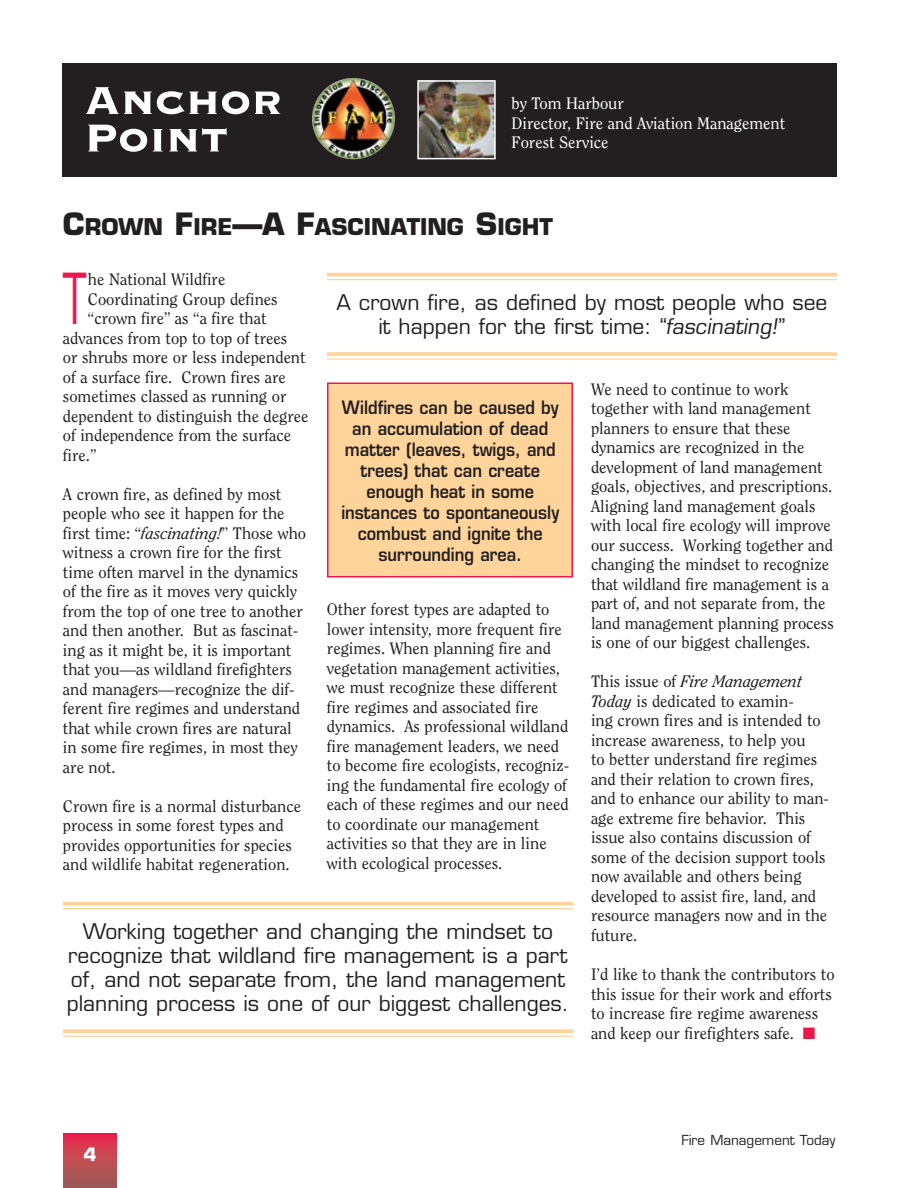
<style>
.page{position:relative;width:918px;height:1188px;background:#fff}
.page>*{position:absolute;margin:0;border:0;box-sizing:border-box;transform-origin:0 0}
.t1{font:68.55px "Eurostile";color:#ed174f;scale:.6 1}
.t2{font:51px/37.5px "Copperplate Thirty Three BC";color:#fff}
.t3{font:700 22.5px "Eurostile";color:#231f20}
.t4{font:21px/24px "Eurostile";color:#231f20;text-align:center}
.t5{font:600 18px/21px "Eurostile";color:#231f20;text-align:center;scale:.9 1}
.t6{font:700 18px "Eurostile";color:#fff}
.t7{font:16.5px/19.5px "Clearface";color:#231f20}
.t8{font:16.5px/19.5px "Clearface";color:#fff}
.t9{font:13.5px "Eurostile";color:#231f20}
.s1{font-size:30px}
.s2{font-style:italic}
</style>
<div class="page">
<svg style="left:63px;top:1134px;width:54px;height:54px;background:#c04752"></svg>
<div style="left:63px;top:63px;width:774px;height:113px;background:#231f20"></div>
<img style="left:420px;top:83px;width:73px;height:73px">
<div style="left:417px;top:80px;width:79px;height:79px;border:2px solid #fff"></div>
<img style="left:312px;top:78px;width:83px;height:81px">
<div style="left:327px;top:382px;width:246px;height:196px;background:#ffd49b;border:2px solid #ed174f"></div>
<svg style="left:327px;top:276px;width:510px;height:1px"></svg>
<hr style="left:327px;top:273px;width:510px;height:3px;background:#ffd49b">
<hr style="left:327px;top:279px;width:510px;height:1px;background:#ffd49b">
<svg style="left:327px;top:352px;width:510px;height:4px;background:#ffd6a0"></svg>
<hr style="left:327px;top:358px;width:510px;height:2px;background:#ffd49b">
<svg style="left:63px;top:902px;width:510px;height:4px;background:#ffd8a6"></svg>
<hr style="left:63px;top:908px;width:510px;height:1px;background:#ffd49b">
<svg style="left:63px;top:1035px;width:510px;height:1px"></svg>
<svg style="left:63px;top:1029px;width:510px;height:4px;background:#ffd7a2"></svg>
<hr style="left:63px;top:1036px;width:510px;height:1px;background:#ffd49b">
<h2 class="t2" style="left:84px;top:82px;width:200px">Anchor<br>Point</h2>
<p class="t8" style="left:512px;top:94px;width:275px">by Tom Harbour<br>Director, Fire and Aviation Management<br>Forest Service</p>
<h3 class="t3" style="left:63px;top:213px;width:491px"><span class="s1">C</span>ROWN <span class="s1">F</span>IRE<span class="s1">—A F</span>ASCINATING <span class="s1">S</span>IGHT</h3>
<h1 class="t1" style="left:63px;top:258px;width:41px">T</h1>
<p class="t7" style="left:88px;top:270px;width:139px">he National Wildfire</p>
<p class="t7" style="left:88px;top:289px;width:191px">Coordinating Group defines</p>
<p class="t7" style="left:88px;top:309px;width:180px">“crown fire” as “a fire that</p>
<p class="t7" style="left:63px;top:328px;width:226px">advances from top to top of trees</p>
<p class="t7" style="left:63px;top:348px;width:244px">or shrubs more or less independent</p>
<p class="t7" style="left:63px;top:367px;width:224px">of a surface fire. Crown fires are</p>
<p class="t7" style="left:63px;top:387px;width:225px">sometimes classed as running or</p>
<p class="t7" style="left:63px;top:406px;width:247px">dependent to distinguish the degree</p>
<p class="t7" style="left:63px;top:426px;width:230px">of independence from the surface</p>
<p class="t7" style="left:63px;top:445px;width:35px">fire.”</p>
<p class="t7" style="left:63px;top:484px;width:245px">A crown fire, as defined by most people who see it happen for the first time: “<span class="s2">fascinating!</span>” Those who witness a crown fire for the first time often marvel in the dynamics of the fire as it moves very quickly from the top of one tree to another and then another. But as fascinat&shy;ing as it might be, it is important that you—as wildland firefighters and managers—recognize the dif&shy;ferent fire regimes and understand that while crown fires are natural in some fire regimes, in most they are not.</p>
<p class="t7" style="left:63px;top:796px;width:240px">Crown fire is a normal disturbance process in some forest types and provides opportunities for species and wildlife habitat regeneration.</p>
<p class="t4" style="left:337px;top:291px;width:492px">A crown fire, as defined by most people who see it happen for the first time: “<span class="s2">fascinating!</span>”</p>
<p class="t7" style="left:591px;top:379px;width:244px">We need to continue to work together with land management planners to ensure that these dynamics are recognized in the development of land management goals, objectives, and prescriptions.<br>Aligning land management goals with local fire ecology will improve our success. Working together and changing the mindset to recognize that wildland fire management is a part of, and not separate from, the land management planning process is one of our biggest challenges.</p>
<p class="t7" style="left:591px;top:672px;width:240px">This issue of <span class="s2">Fire Management<br>Today</span> is dedicated to examin-<br>ing crown fires and is intended to increase awareness, to help you<br>to better understand fire regimes and their relation to crown fires, and to enhance our ability to man&shy;age extreme fire behavior. This issue also contains discussion of some of the decision support tools now available and others being developed to assist fire, land, and resource managers now and in the future.</p>
<p class="t7" style="left:591px;top:965px;width:245px">I’d like to thank the contributors to this issue for their work and efforts to increase fire regime awareness and keep our firefighters safe.</p>
<p class="t5" style="left:341px;top:397px;width:244px">Wildfires can be caused by an accumulation of dead matter (leaves, twigs, and trees) that can create enough heat in some instances to spontaneously combust and ignite the surrounding area.</p>
<p class="t7" style="left:327px;top:600px;width:244px">Other forest types are adapted to lower intensity, more frequent fire regimes. When planning fire and vegetation management activities, we must recognize these different fire regimes and associated fire dynamics. As professional wildland fire management leaders, we need to become fire ecologists, recogniz&shy;ing the fundamental fire ecology of each of these regimes and our need to coordinate our management activities so that they are in line with ecological processes.</p>
<p class="t4" style="left:67px;top:920px;width:504px">Working together and changing the mindset to recognize that wildland fire management is a part of, and not separate from, the land management planning process is one of our biggest challenges.</p>
<p class="t6" style="left:83px;top:1144px;width:14px">4</p>
<p class="t9" style="left:681px;top:1132px;width:156px">Fire Management Today</p>
</div>
